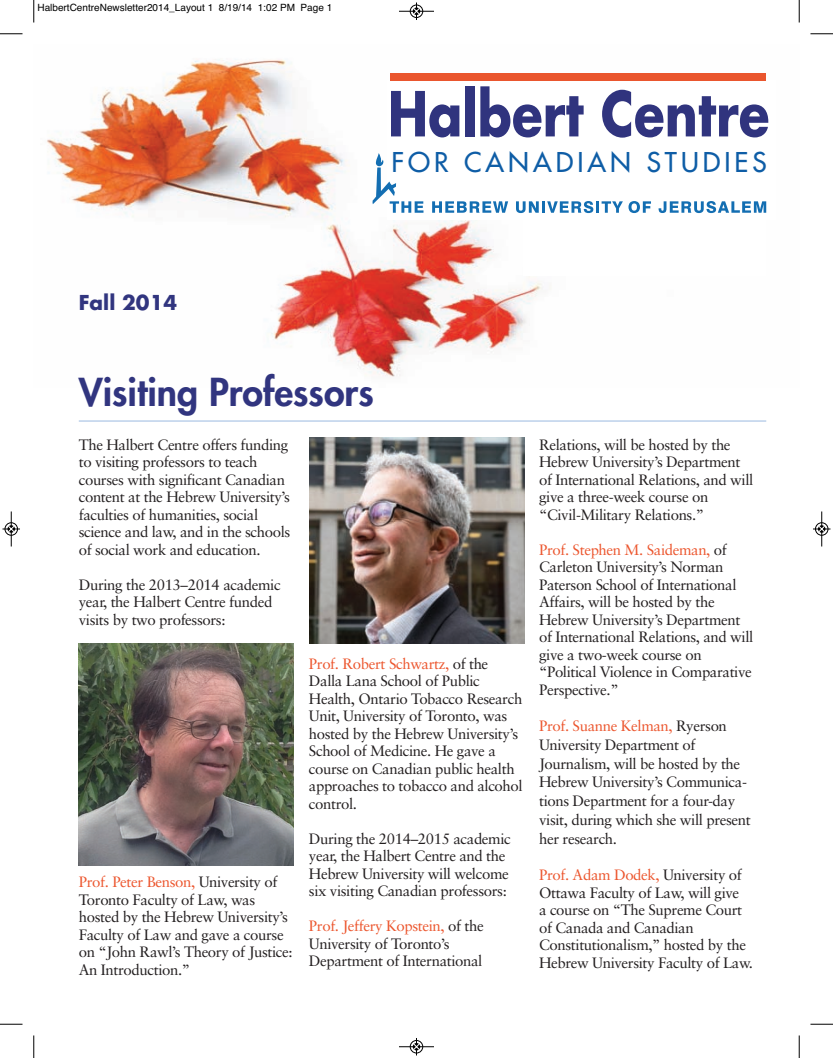
<style>
.page{position:relative;width:833px;height:1058px;background:#fff}
.page>*{position:absolute;margin:0;border:0;box-sizing:border-box;transform-origin:0 0}
.t1{font:700 60.38px "Futura";color:#30347e;scale:.83 1}
.t2{font:800 37.5px "Futura";color:#31357f}
.t3{font:26.5px "Futura";letter-spacing:.15em;color:#0e5da6}
.t4{font:700 20px "Futura";color:#31357f}
.t5{font:15px/17.5px "Sabon";letter-spacing:-.025em;color:#231f20}
.t6{font:10px "Helvetica";color:#000}
.s1{color:#ec562e}
</style>
<div class="page">
<img style="left:47px;top:59px;width:719px;height:318px">
<div style="left:388px;top:80px;width:387px;height:140px;background:#fff"></div>
<div style="left:389px;top:73px;width:376px;height:8px;background:#ea562e"></div>
<div style="left:522px;top:203px;width:243px;height:73px;background:#fff"></div>
<svg style="left:372px;top:153px;width:51px;height:60px"></svg>
<svg style="left:432px;top:201px;width:76px;height:12px"></svg>
<svg style="left:516px;top:201px;width:135px;height:12px"></svg>
<svg style="left:658px;top:201px;width:108px;height:12px"></svg>
<img style="left:79px;top:643px;width:214px;height:222px">
<img style="left:309px;top:438px;width:215px;height:205px">
<hr style="left:79px;top:421px;width:687px;height:1px;background:#9bb9e0">
<svg style="left:33px;top:0;width:2px;height:22px"></svg>
<svg style="left:0;top:33px;width:22px;height:2px"></svg>
<svg style="left:798px;top:0;width:2px;height:22px"></svg>
<svg style="left:810px;top:33px;width:22px;height:2px"></svg>
<svg style="left:33px;top:1035px;width:2px;height:23px"></svg>
<svg style="left:0;top:1023px;width:22px;height:2px"></svg>
<svg style="left:798px;top:1035px;width:2px;height:23px"></svg>
<svg style="left:810px;top:1023px;width:22px;height:2px"></svg>
<hr style="left:399px;top:11px;width:35px;height:1px;background:#000">
<div style="left:410px;top:5px;width:13px;height:13px;border:1px solid #000;border-radius:50%"></div>
<svg style="left:413px;top:2px;width:6px;height:18px"></svg>
<hr style="left:399px;top:1046px;width:35px;height:1px;background:#000">
<div style="left:410px;top:1040px;width:13px;height:13px;border:1px solid #000;border-radius:50%"></div>
<svg style="left:413px;top:1038px;width:6px;height:17px"></svg>
<hr style="left:11px;top:511px;width:1px;height:35px;background:#000">
<div style="left:5px;top:522px;width:13px;height:13px;border:1px solid #000;border-radius:50%"></div>
<svg style="left:2px;top:526px;width:18px;height:6px"></svg>
<hr style="left:821px;top:511px;width:1px;height:35px;background:#000">
<div style="left:815px;top:522px;width:13px;height:13px;border:1px solid #000;border-radius:50%"></div>
<svg style="left:813px;top:526px;width:17px;height:6px"></svg>
<p class="t6" style="left:38px;top:2px;width:296px">HalbertCentreNewsletter2014_Layout 1 8/19/14 1:02 PM Page 1</p>
<h1 class="t1" style="left:388px;top:86px;width:461px">Halbert Centre</h1>
<h3 class="t3" style="left:391px;top:149px;width:377px">FOR CANADIAN STUDIES</h3>
<h3 class="t4" style="left:79px;top:294px;width:100px">Fall 2014</h3>
<h2 class="t2" style="left:79px;top:374px;width:296px">Visiting Professors</h2>
<p class="t5" style="left:79px;top:437px;width:213px">The Halbert Centre offers funding to visiting professors to teach courses with significant Canadian content at the Hebrew University’s faculties of humanities, social science and law, and in the schools of social work and education.</p>
<p class="t5" style="left:79px;top:577px;width:203px">During the 2013–2014 academic year, the Halbert Centre funded visits by two professors:</p>
<p class="t5" style="left:79px;top:874px;width:215px"><span class="s1">Prof. Peter Benson,</span> University of<br>Toronto Faculty of Law, was hosted by the Hebrew University’s<br>Faculty of Law and gave a course on “John Rawl’s Theory of Justice:<br>An Introduction.”</p>
<p class="t5" style="left:309px;top:656px;width:215px"><span class="s1">Prof. Robert Schwartz,</span> of the<br>Dalla Lana School of Public<br>Health, Ontario Tobacco Research<br>Unit, University of Toronto, was hosted by the Hebrew University’s<br>School of Medicine. He gave a course on Canadian public health approaches to tobacco and alcohol control.</p>
<p class="t5" style="left:309px;top:831px;width:203px">During the 2014–2015 academic year, the Halbert Centre and the<br>Hebrew University will welcome six visiting Canadian professors:</p>
<p class="t5" style="left:309px;top:918px;width:176px"><span class="s1">Prof. Jeffery Kopstein,</span> of the<br>University of Toronto’s<br>Department of International</p>
<p class="t5" style="left:539px;top:437px;width:216px">Relations, will be hosted by the<br>Hebrew University’s Department of International Relations, and will give a three-week course on “Civil-Military Relations.”</p>
<p class="t5" style="left:539px;top:542px;width:216px"><span class="s1">Prof. Stephen M. Saideman,</span> of<br>Carleton University’s Norman<br>Paterson School of International<br>Affairs, will be hosted by the<br>Hebrew University’s Department of International Relations, and will give a two-week course on “Political Violence in Comparative<br>Perspective.”</p>
<p class="t5" style="left:539px;top:717px;width:213px;line-height:18.8px"><span class="s1">Prof. Suanne Kelman,</span> Ryerson<br>University Department of<br>Journalism, will be hosted by the<br>Hebrew University’s Communica&shy;tions Department for a four-day visit, during which she will present her research.</p>
<p class="t5" style="left:539px;top:867px;width:215px"><span class="s1">Prof. Adam Dodek,</span> University of<br>Ottawa Faculty of Law, will give<br>a course on “The Supreme Court of Canada and Canadian<br>Constitutionalism,” hosted by the<br>Hebrew University Faculty of Law.</p>
</div>
